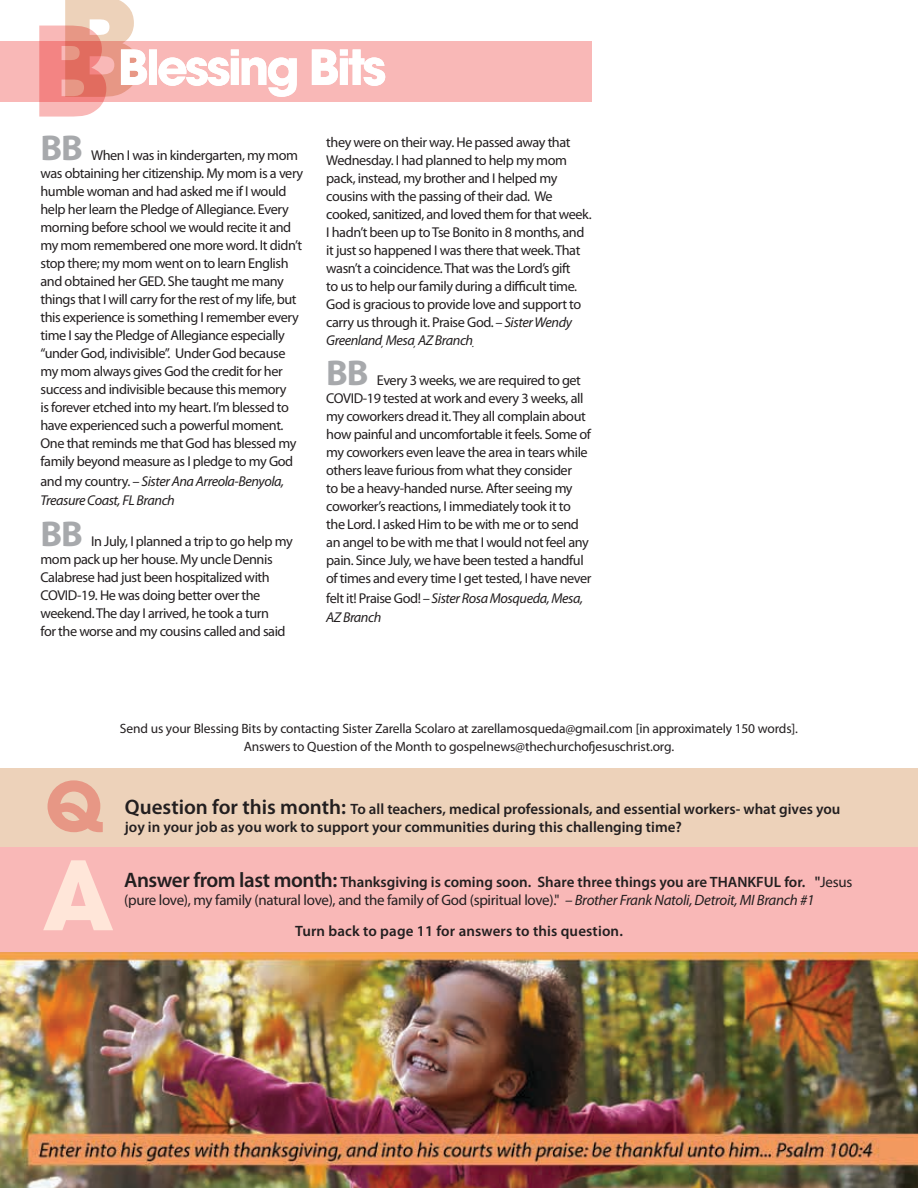
<style>
.page{position:relative;width:918px;height:1188px;background:#fff}
.page>*{position:absolute;margin:0;border:0;box-sizing:border-box;transform-origin:0 0}
.t1{font:700 36px "Myriad Pro";color:#a7a9ac}
.t2{font:600 15px/18px "Myriad Pro";color:#231f20}
.t3{font:15px/18px "Myriad Pro";letter-spacing:-.02em;color:#231f20}
.t4{font:14.25px/18px "Myriad Pro";letter-spacing:-.03em;color:#231f20}
.t5{font:italic 14.25px/19.5px "Myriad Pro";letter-spacing:-.03em;color:#231f20}
.t6{font:13.5px/18px "Myriad Pro";letter-spacing:-.01em;color:#231f20;text-align:center}
.s1{font-style:normal}
.s2{font-style:italic}
.s3{font-size:21px}
.s4{font-weight:600;font-size:21px}
.s5{font-weight:600}
</style>
<div class="page">
<div style="left:0;top:830px;width:918px;height:145px;background:#f9b8b7"></div>
<svg style="left:43px;top:860px;width:70px;height:70px"></svg>
<div style="left:0;top:41px;width:592px;height:61px;background:#f9b8b7"></div>
<svg style="left:39px;top:0;width:346px;height:117px"></svg>
<img style="left:0;top:953px;width:918px;height:235px">
<div style="left:0;top:768px;width:918px;height:79px;background:#edd2ba"></div>
<svg style="left:48px;top:780px;width:55px;height:52px"></svg>
<h1 class="t1" style="left:40px;top:124px;width:44px">BB</h1>
<p class="t4" style="left:40px;top:146px;width:264px;text-indent:51px">When I was in kindergarten, my mom was obtaining her citizenship. My mom is a very humble woman and had asked me if I would help her learn the Pledge of Allegiance. Every morning before school we would recite it and my mom remembered one more word. It didn’t stop there; my mom went on to learn English and obtained her GED. She taught me many things that I will carry for the rest of my life, but this experience is something I remember every time I say the Pledge of Allegiance especially “under God, indivisible”. Under God because my mom always gives God the credit for her success and indivisible because this memory<br>is forever etched into my heart. I’m blessed to have experienced such a powerful moment.<br>One that reminds me that God has blessed my family beyond measure as I pledge to my God</p>
<p class="t5" style="left:40px;top:471px;width:244px"><span class="s1">and my country.</span> – Sister Ana Arreola-Benyola,<br>Treasure Coast, FL Branch</p>
<h1 class="t1" style="left:40px;top:510px;width:44px">BB</h1>
<p class="t4" style="left:40px;top:532px;width:254px;text-indent:51px">In July, I planned a trip to go help my mom pack up her house. My uncle Dennis Calabrese had just been hospitalized with COVID-19. He was doing better over the weekend. The day I arrived, he took a turn<br>for the worse and my cousins called and said</p>
<p class="t4" style="left:326px;top:133px;width:267px">they were on their way. He passed away that Wednesday. I had planned to help my mom pack, instead, my brother and I helped my cousins with the passing of their dad. We cooked, sanitized, and loved them for that week.<br>I hadn’t been up to Tse Bonito in 8 months, and it just so happened I was there that week. That wasn’t a coincidence. That was the Lord’s gift<br>to us to help our family during a difficult time.<br>God is gracious to provide love and support to carry us through it. Praise God. <span class="s2">– Sister Wendy Greenland, Mesa, AZ Branch.</span></p>
<h1 class="t1" style="left:326px;top:350px;width:44px">BB</h1>
<p class="t4" style="left:326px;top:371px;width:267px;text-indent:51px">Every 3 weeks, we are required to get COVID-19 tested at work and every 3 weeks, all my coworkers dread it. They all complain about how painful and uncomfortable it feels. Some of my coworkers even leave the area in tears while others leave furious from what they consider<br>to be a heavy-handed nurse. After seeing my coworker’s reactions, I immediately took it to the Lord. I asked Him to be with me or to send an angel to be with me that I would not feel any pain. Since July, we have been tested a handful of times and every time I get tested, I have never</p>
<p class="t5" style="left:326px;top:588px;width:257px"><span class="s1">felt it! Praise God!</span>– Sister Rosa Mosqueda, Mesa,<br>AZ Branch</p>
<p class="t6" style="left:120px;top:720px;width:680px">Send us your Blessing Bits by contacting Sister Zarella Scolaro at zarellamosqueda@gmail.com [in approximately 150 words].<br>Answers to Question of the Month to gospelnews@thechurchofjesuschrist.org.</p>
<p class="t2" style="left:125px;top:799px;width:717px"><span class="s3">Question for this month:</span> To all teachers, medical professionals, and essential workers- what gives you joy in your job as you work to support your communities during this challenging time?</p>
<p class="t3" style="left:124px;top:872px;width:730px"><span class="s4">Answer from last month:</span> <span class="s5">Thanksgiving is coming soon. Share three things you are THANKFUL for. "</span>Jesus (pure love), my family (natural love), and the family of God (spiritual love)." <span class="s2">– Brother Frank Natoli, Detroit, MI Branch #1</span></p>
<p class="t2" style="left:295px;top:921px;width:329px">Turn back to page 11 for answers to this question.</p>
</div>
